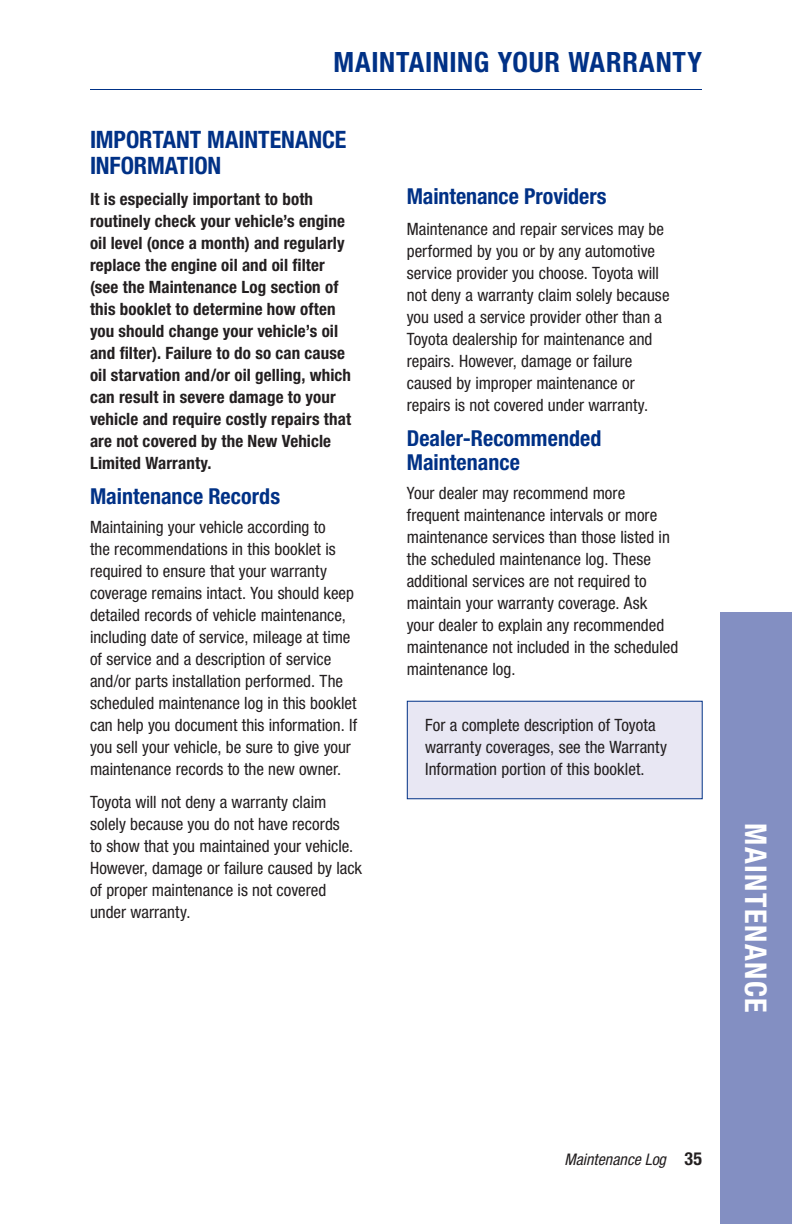
<style>
.page{position:relative;width:792px;height:1224px;background:#fff}
.page>*{position:absolute;margin:0;border:0;box-sizing:border-box;transform-origin:0 0}
.t1{font:700 condensed 30px "Helvetica Neue LT Std";letter-spacing:.05em;color:#fff}
.t2{font:700 condensed 28px "Helvetica Neue LT Std";letter-spacing:.025em;color:#003186}
.t3{font:700 condensed 24px/26px "Helvetica Neue LT Std";letter-spacing:-.005em;color:#003186}
.t4{font:700 condensed 22px/24px "Helvetica Neue LT Std";color:#003186}
.t5{font:condensed 17px/22px "Helvetica Neue LT Std";color:#231f20}
.t6{font:700 condensed 17px/22px "Helvetica Neue LT Std";letter-spacing:.005em;color:#231f20}
.t7{font:italic condensed 16px "Helvetica Neue LT Std";letter-spacing:.005em;color:#231f20}
.s1{font-weight:700;font-style:normal;font-size:18px}
</style>
<div class="page">
<div style="left:720px;top:612px;width:72px;height:612px;background:#838fc2"></div>
<hr style="left:90px;top:89px;width:612px;height:1px;background:#003186">
<div style="left:407px;top:701px;width:295px;height:98px;background:#e8e7f3"></div>
<div style="left:407px;top:701px;width:296px;height:98px;border:1px solid #003186"></div>
<h2 class="t2" style="left:333px;top:45px;width:370px">MAINTAINING YOUR WARRANTY</h2>
<h3 class="t3" style="left:90px;top:126px;width:258px">IMPORTANT MAINTENANCE<br>INFORMATION</h3>
<p class="t6" style="left:90px;top:188px;width:263px">It is especially important to both routinely check your vehicle’s engine oil level (once a month) and regularly replace the engine oil and oil filter (see the Maintenance Log section of this booklet to determine how often you should change your vehicle’s oil and filter). Failure to do so can cause oil starvation and/or oil gelling, which can result in severe damage to your vehicle and require costly repairs that are not covered by the New Vehicle Limited Warranty.</p>
<p class="t4" style="left:90px;top:484px;width:192px">Maintenance Records</p>
<p class="t5" style="left:90px;top:516px;width:269px">Maintaining your vehicle according to<br>the recommendations in this booklet is required to ensure that your warranty coverage remains intact. You should keep detailed records of vehicle maintenance, including date of service, mileage at time of service and a description of service and/or parts installation performed. The scheduled maintenance log in this booklet can help you document this information. If you sell your vehicle, be sure to give your maintenance records to the new owner.</p>
<p class="t5" style="left:90px;top:790px;width:274px">Toyota will not deny a warranty claim solely because you do not have records<br>to show that you maintained your vehicle.<br>However, damage or failure caused by lack of proper maintenance is not covered under warranty.</p>
<p class="t4" style="left:407px;top:184px;width:201px">Maintenance Providers</p>
<p class="t5" style="left:407px;top:218px;width:264px">Maintenance and repair services may be performed by you or by any automotive service provider you choose. Toyota will not deny a warranty claim solely because you used a service provider other than a Toyota dealership for maintenance and repairs. However, damage or failure caused by improper maintenance or repairs is not covered under warranty.</p>
<p class="t4" style="left:407px;top:426px;width:196px">Dealer-Recommended<br>Maintenance</p>
<p class="t5" style="left:407px;top:482px;width:273px">Your dealer may recommend more frequent maintenance intervals or more maintenance services than those listed in the scheduled maintenance log. These additional services are not required to maintain your warranty coverage. Ask your dealer to explain any recommended maintenance not included in the scheduled maintenance log.</p>
<p class="t5" style="left:425px;top:714px;width:244px">For a complete description of Toyota warranty coverages, see the Warranty<br>Information portion of this booklet.</p>
<h1 class="t1" style="left:774px;top:823px;width:191px;rotate:90deg">MAINTENANCE</h1>
<p class="t7" style="left:564px;top:1150px;width:139px">Maintenance Log <span class="s1">35</span></p>
</div>
